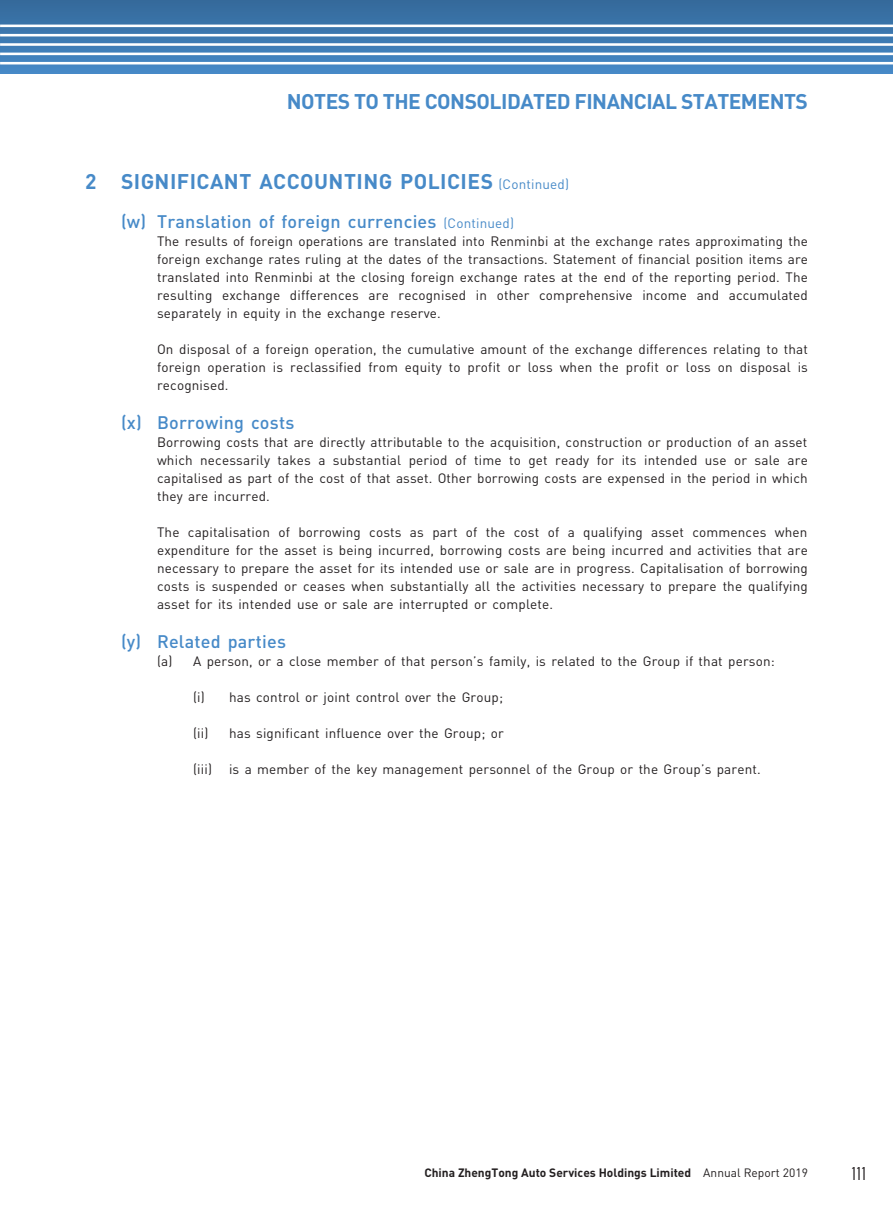
<style>
.page{position:relative;width:893px;height:1212px;background:#fff}
.page>*{position:absolute;margin:0;border:0;box-sizing:border-box;transform-origin:0 0}
._03_H1{font:700 21px "DIN Pro";letter-spacing:-.025em;color:#478ac8}
._03_H1-2{font:700 21px "DIN Pro";letter-spacing:.02em;color:#478ac8}
._04___H2{font:500 18px "DIN Pro";letter-spacing:.01em;color:#478ac8}
.t1{font:300 ultra-condensed 18px "Univers LT Std";color:#231f20}
._13_____P4{font:13.5px/18px "DIN Pro";letter-spacing:.01em;color:#231f20;text-align:justify}
._14_______P6{font:13.5px "DIN Pro";letter-spacing:.01em;color:#231f20}
.t2{font:700 12px "DIN Pro";color:#231f20}
.s1{font-weight:400;font-size:13.5px}
.s2{font-weight:400}
</style>
<div class="page">
<svg style="left:0;top:0;width:893px;height:74px;background:#4078ad"></svg>
<img style="left:0;top:27px;width:893px;height:35px">
<hr style="left:0;top:25px;width:893px;height:2px;background:#fff">
<hr style="left:0;top:34px;width:893px;height:2px;background:#fff">
<hr style="left:0;top:43px;width:893px;height:3px;background:#fff">
<hr style="left:0;top:53px;width:893px;height:2px;background:#fff">
<hr style="left:0;top:62px;width:893px;height:2px;background:#fff">
<h1 class="_03_H1" style="left:287px;top:87px;width:523px">NOTES TO THE CONSOLIDATED FINANCIAL STATEMENTS</h1>
<p class="_03_H1-2" style="left:85px;top:167px;width:485px">2 SIGNIFICANT ACCOUNTING POLICIES <span class="s1">(Continued)</span></p>
<p class="_04___H2" style="left:121px;top:209px;width:394px">(w) Translation of foreign currencies <span class="s1">(Continued)</span></p>
<p class="_13_____P4" style="left:157px;top:231px;width:653px">The results of foreign operations are translated into Renminbi at the exchange rates approximating the foreign exchange rates ruling at the dates of the transactions. Statement of financial position items are translated into Renminbi at the closing foreign exchange rates at the end of the reporting period. The resulting exchange differences are recognised in other comprehensive income and accumulated separately in equity in the exchange reserve.</p>
<p class="_13_____P4" style="left:157px;top:339px;width:652px">On disposal of a foreign operation, the cumulative amount of the exchange differences relating to that foreign operation is reclassified from equity to profit or loss when the profit or loss on disposal is recognised.</p>
<p class="_04___H2" style="left:121px;top:410px;width:175px">(x) Borrowing costs</p>
<p class="_13_____P4" style="left:157px;top:432px;width:652px">Borrowing costs that are directly attributable to the acquisition, construction or production of an asset which necessarily takes a substantial period of time to get ready for its intended use or sale are capitalised as part of the cost of that asset. Other borrowing costs are expensed in the period in which they are incurred.</p>
<p class="_13_____P4" style="left:157px;top:522px;width:652px">The capitalisation of borrowing costs as part of the cost of a qualifying asset commences when expenditure for the asset is being incurred, borrowing costs are being incurred and activities that are necessary to prepare the asset for its intended use or sale are in progress. Capitalisation of borrowing costs is suspended or ceases when substantially all the activities necessary to prepare the qualifying asset for its intended use or sale are interrupted or complete.</p>
<p class="_04___H2" style="left:121px;top:629px;width:166px">(y) Related parties</p>
<p class="_13_____P4" style="left:157px;top:651px;width:619px">(a) A person, or a close member of that person’s family, is related to the Group if that person:</p>
<p class="_14_______P6" style="left:193px;top:688px;width:311px">(i) has control or joint control over the Group;</p>
<p class="_14_______P6" style="left:193px;top:724px;width:17px">(ii)</p>
<p class="_14_______P6" style="left:229px;top:724px;width:276px">has significant influence over the Group; or</p>
<p class="_14_______P6" style="left:193px;top:760px;width:20px">(iii)</p>
<p class="_14_______P6" style="left:229px;top:760px;width:533px">is a member of the key management personnel of the Group or the Group’s parent.</p>
<p class="t2" style="left:424px;top:1164px;width:385px">China ZhengTong Auto Services Holdings Limited <span class="s2">Annual Report 2019</span></p>
<h2 class="t1" style="left:851px;top:1164px;width:16px">111</h2>
</div>
